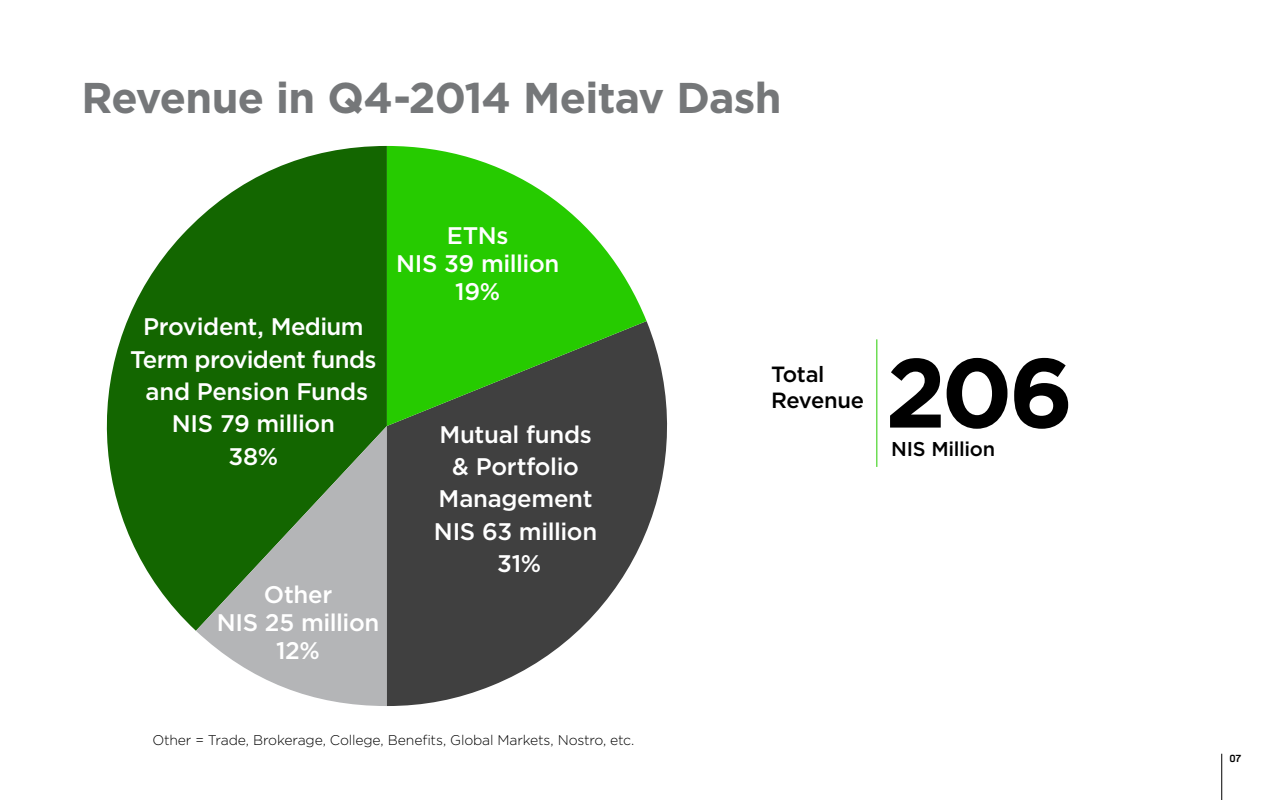
<style>
.page{position:relative;width:1280px;height:800px;background:#fff}
.page>*{position:absolute;margin:0;border:0;box-sizing:border-box;transform-origin:0 0}
.t1{font:700 97.9px "Gotham";color:#000}
.t2{font:700 43px "Gotham";letter-spacing:-.015em;color:#757779}
.t3{font:500 24px/32.4px "Gotham";letter-spacing:-.015em;color:#fff;text-align:center}
.t4{font:500 22px "Gotham";letter-spacing:-.015em;color:#000}
.t5{font:500 20px "Gotham";letter-spacing:-.015em;color:#000}
.t6{font:300 14px "Gotham";letter-spacing:-.01em;color:#000}
.t7{font:300 12px "South West";color:#000}
</style>
<div class="page">
<svg style="left:106px;top:146px;width:281px;height:485px;fill:#136600"></svg>
<svg style="left:196px;top:426px;width:191px;height:280px;background:#7f9e7a"></svg>
<svg style="left:387px;top:322px;width:281px;height:384px;fill:#404040"></svg>
<svg style="left:387px;top:146px;width:260px;height:280px;fill:#26cb00"></svg>
<hr style="left:1222px;top:754px;width:1px;height:46px;background:#000">
<hr style="left:876px;top:339px;width:1px;height:128px;background:#26cc00">
<h2 class="t2" style="left:81px;top:69px;width:702px">Revenue in Q4-2014 Meitav Dash</h2>
<p class="t3" style="left:130px;top:310px;width:248px">Provident, Medium<br>Term provident funds and Pension Funds<br>NIS 79 million<br>38%</p>
<p class="t3" style="left:217px;top:580px;width:164px;line-height:28px">Other<br>NIS 25 million<br>12%</p>
<p class="t3" style="left:396px;top:221px;width:165px;line-height:28px">ETNs<br>NIS 39 million<br>19%</p>
<p class="t3" style="left:434px;top:418px;width:165px">Mutual funds &amp; Portfolio<br>Management<br>NIS 63 million<br>31%</p>
<p class="t6" style="left:152px;top:731px;width:483px">Other = Trade, Brokerage, College, Benefits, Global Markets, Nostro, etc.</p>
<p class="t4" style="left:771px;top:360px;width:55px">Total</p>
<h1 class="t1" style="left:885px;top:328px;width:190px">206</h1>
<p class="t4" style="left:771px;top:386px;width:95px">Revenue</p>
<p class="t5" style="left:891px;top:436px;width:106px">NIS Million</p>
<p class="t7" style="left:1230px;top:751px;width:13px">07</p>
</div>
